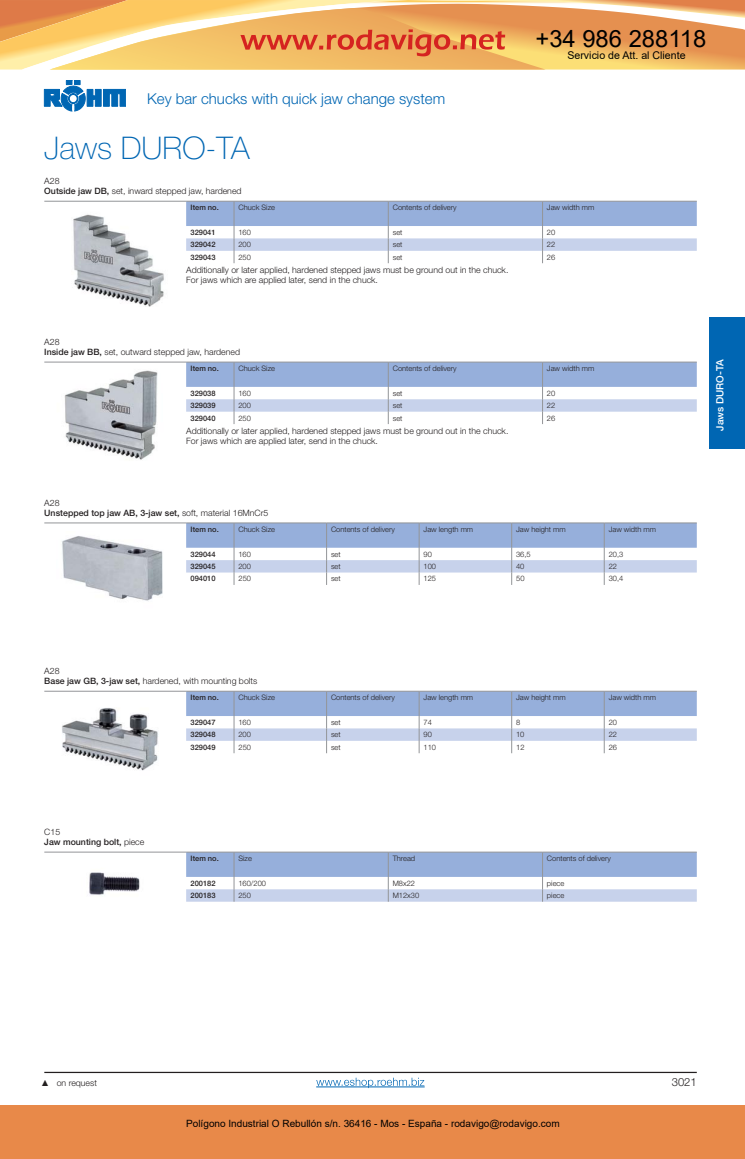
<style>
.page{position:relative;width:745px;height:1159px;background:#fff}
.page>*{position:absolute;margin:0;border:0;box-sizing:border-box;transform-origin:0 0}
.t1{font:100 31.25px "Helvetica Neue LT Std";color:#0066b3}
.t2{font:23.75px "Arial";color:#000}
.t3{font:300 15px "Helvetica Neue LT Std";color:#0066b3}
.t4{font:300 11.25px "Helvetica Neue LT Std";color:#231f20}
.t5{font:10.62px "Arial";color:#000}
.t6{font:10px "Arial";color:#000}
.t7{font:500 10px "Helvetica Neue LT Std";color:#fff}
.t8{font:300 8.75px/10px "Helvetica Neue LT Std";color:#231f20}
.t9{font:500 8.75px/10px "Helvetica Neue LT Std";color:#231f20}
.t10{font:300 7.5px "Helvetica Neue LT Std";color:#231f20}
.t11{font:500 7.5px "Helvetica Neue LT Std";color:#231f20}
.s1{font-weight:500}
.s2{font-weight:300}
</style>
<div class="page">
<svg style="left:44px;top:80px;width:82px;height:31px"></svg>
<div style="left:68px;top:94px;width:10px;height:10px;border:1px solid #0066b3;border-radius:50%"></div>
<div style="left:69px;top:94px;width:8px;height:9px;border:1px solid #0066b3;border-radius:50%"></div>
<hr style="left:44px;top:1072px;width:652px;height:1px;background:#231f20">
<div style="left:708px;top:317px;width:36px;height:131px;background:#0066b3"></div>
<hr style="left:44px;top:201px;width:142px;height:1px;background:#939598">
<svg style="left:186px;top:201px;width:510px;height:62px"></svg>
<hr style="left:44px;top:362px;width:142px;height:1px;background:#939598">
<svg style="left:186px;top:362px;width:510px;height:62px"></svg>
<hr style="left:44px;top:522px;width:142px;height:1px;background:#939598">
<hr style="left:186px;top:522px;width:140px;height:1px;background:#939598">
<hr style="left:326px;top:522px;width:93px;height:1px;background:#939598">
<hr style="left:419px;top:522px;width:92px;height:1px;background:#939598">
<hr style="left:511px;top:522px;width:93px;height:1px;background:#939598">
<hr style="left:604px;top:522px;width:92px;height:1px;background:#939598">
<svg style="left:186px;top:523px;width:510px;height:62px"></svg>
<hr style="left:44px;top:691px;width:142px;height:1px;background:#939598">
<svg style="left:186px;top:691px;width:510px;height:62px"></svg>
<hr style="left:44px;top:852px;width:142px;height:1px;background:#939598">
<svg style="left:186px;top:852px;width:510px;height:49px"></svg>
<svg style="left:316px;top:1077px;width:108px;height:11px"></svg>
<img style="left:73px;top:214px;width:91px;height:93px">
<img style="left:64px;top:370px;width:94px;height:90px">
<img style="left:62px;top:536px;width:101px;height:65px">
<img style="left:62px;top:708px;width:96px;height:63px">
<img style="left:89px;top:872px;width:51px;height:23px">
<div style="left:0;top:1105px;width:744px;height:54px;background:#e88949"></div>
<svg style="left:0;top:0;width:744px;height:70px;background:#f0b66e"></svg>
<h2 class="t2" style="left:535px;top:22px;width:172px">+34 986 288118</h2>
<h3 class="t3" style="left:147px;top:93px;width:299px">Key bar chucks with quick jaw change system</h3>
<h1 class="t1" style="left:44px;top:137px;width:207px">Jaws DURO-TA</h1>
<h3 class="t5" style="left:567px;top:48px;width:120px">Servicio de Att. al Cliente</h3>
<p class="t8" style="left:44px;top:177px;width:199px">A28<br><span class="s1">Outside jaw DB,</span> set, inward stepped jaw, hardened</p>
<p class="t11" style="left:190px;top:205px;width:30px">Item no.</p>
<p class="t10" style="left:238px;top:205px;width:38px">Chuck Size</p>
<p class="t10" style="left:392px;top:205px;width:65px">Contents of delivery</p>
<p class="t10" style="left:546px;top:205px;width:49px">Jaw width mm</p>
<p class="t11" style="left:190px;top:229px;width:27px">329041</p>
<p class="t10" style="left:238px;top:229px;width:14px">160</p>
<p class="t10" style="left:392px;top:229px;width:11px">set</p>
<p class="t10" style="left:546px;top:229px;width:10px">20</p>
<p class="t11" style="left:190px;top:242px;width:27px">329042</p>
<p class="t10" style="left:238px;top:242px;width:14px">200</p>
<p class="t10" style="left:392px;top:242px;width:11px">set</p>
<p class="t10" style="left:546px;top:242px;width:10px">22</p>
<p class="t11" style="left:190px;top:254px;width:27px">329043</p>
<p class="t10" style="left:238px;top:254px;width:14px">250</p>
<p class="t10" style="left:392px;top:254px;width:11px">set</p>
<p class="t10" style="left:546px;top:254px;width:10px">26</p>
<p class="t8" style="left:186px;top:266px;width:323px">Additionally or later applied, hardened stepped jaws must be ground out in the chuck.<br>For jaws which are applied later, send in the chuck.</p>
<p class="t8" style="left:44px;top:338px;width:197px">A28<br><span class="s1">Inside jaw BB,</span> set, outward stepped jaw, hardened</p>
<p class="t11" style="left:190px;top:366px;width:30px">Item no.</p>
<p class="t10" style="left:238px;top:366px;width:38px">Chuck Size</p>
<p class="t10" style="left:392px;top:366px;width:65px">Contents of delivery</p>
<p class="t10" style="left:546px;top:366px;width:49px">Jaw width mm</p>
<p class="t11" style="left:190px;top:390px;width:27px">329038</p>
<p class="t10" style="left:238px;top:390px;width:14px">160</p>
<p class="t10" style="left:392px;top:390px;width:11px">set</p>
<p class="t10" style="left:546px;top:390px;width:10px">20</p>
<p class="t11" style="left:190px;top:403px;width:27px">329039</p>
<p class="t10" style="left:238px;top:403px;width:14px">200</p>
<p class="t10" style="left:392px;top:403px;width:11px">set</p>
<p class="t10" style="left:546px;top:403px;width:10px">22</p>
<p class="t11" style="left:190px;top:415px;width:27px">329040</p>
<p class="t10" style="left:238px;top:415px;width:14px">250</p>
<p class="t10" style="left:392px;top:415px;width:11px">set</p>
<p class="t10" style="left:546px;top:415px;width:10px">26</p>
<p class="t8" style="left:186px;top:426px;width:323px">Additionally or later applied, hardened stepped jaws must be ground out in the chuck.<br>For jaws which are applied later, send in the chuck.</p>
<p class="t9" style="left:44px;top:498px;width:225px"><span class="s2">A28<br></span>Unstepped top jaw AB, 3-jaw set, <span class="s2">soft, material 16MnCr5</span></p>
<p class="t11" style="left:190px;top:526px;width:30px">Item no.</p>
<p class="t10" style="left:238px;top:526px;width:38px">Chuck Size</p>
<p class="t10" style="left:331px;top:526px;width:65px">Contents of delivery</p>
<p class="t10" style="left:423px;top:526px;width:51px">Jaw length mm</p>
<p class="t10" style="left:516px;top:526px;width:51px">Jaw height mm</p>
<p class="t10" style="left:608px;top:526px;width:49px">Jaw width mm</p>
<p class="t11" style="left:190px;top:551px;width:27px">329044</p>
<p class="t10" style="left:238px;top:551px;width:14px">160</p>
<p class="t10" style="left:331px;top:551px;width:11px">set</p>
<p class="t10" style="left:423px;top:551px;width:10px">90</p>
<p class="t10" style="left:516px;top:551px;width:16px">36,5</p>
<p class="t10" style="left:608px;top:551px;width:16px">20,3</p>
<p class="t11" style="left:190px;top:563px;width:27px">329045</p>
<p class="t10" style="left:238px;top:563px;width:14px">200</p>
<p class="t10" style="left:331px;top:563px;width:11px">set</p>
<p class="t10" style="left:423px;top:563px;width:14px">100</p>
<p class="t10" style="left:516px;top:563px;width:10px">40</p>
<p class="t10" style="left:608px;top:563px;width:10px">22</p>
<p class="t11" style="left:190px;top:576px;width:27px">094010</p>
<p class="t10" style="left:238px;top:576px;width:14px">250</p>
<p class="t10" style="left:331px;top:576px;width:11px">set</p>
<p class="t10" style="left:423px;top:576px;width:14px">125</p>
<p class="t10" style="left:516px;top:576px;width:10px">50</p>
<p class="t10" style="left:608px;top:576px;width:16px">30,4</p>
<h3 class="t7" style="left:715px;top:431px;width:73px;rotate:-90deg">Jaws DURO-TA</h3>
<p class="t8" style="left:44px;top:667px;width:214px">A28<br><span class="s1">Base jaw GB, 3-jaw set,</span> hardened, with mounting bolts</p>
<p class="t11" style="left:190px;top:695px;width:30px">Item no.</p>
<p class="t10" style="left:238px;top:695px;width:38px">Chuck Size</p>
<p class="t10" style="left:331px;top:695px;width:65px">Contents of delivery</p>
<p class="t10" style="left:423px;top:695px;width:51px">Jaw length mm</p>
<p class="t10" style="left:516px;top:695px;width:51px">Jaw height mm</p>
<p class="t10" style="left:608px;top:695px;width:49px">Jaw width mm</p>
<p class="t11" style="left:190px;top:719px;width:27px">329047</p>
<p class="t10" style="left:238px;top:719px;width:14px">160</p>
<p class="t10" style="left:331px;top:719px;width:11px">set</p>
<p class="t10" style="left:423px;top:719px;width:10px">74</p>
<p class="t10" style="left:516px;top:719px;width:6px">8</p>
<p class="t10" style="left:608px;top:719px;width:10px">20</p>
<p class="t11" style="left:190px;top:732px;width:27px">329048</p>
<p class="t10" style="left:238px;top:732px;width:14px">200</p>
<p class="t10" style="left:331px;top:732px;width:11px">set</p>
<p class="t10" style="left:423px;top:732px;width:10px">90</p>
<p class="t10" style="left:516px;top:732px;width:10px">10</p>
<p class="t10" style="left:608px;top:732px;width:10px">22</p>
<p class="t11" style="left:190px;top:744px;width:27px">329049</p>
<p class="t10" style="left:238px;top:744px;width:14px">250</p>
<p class="t10" style="left:331px;top:744px;width:11px">set</p>
<p class="t10" style="left:423px;top:744px;width:14px">110</p>
<p class="t10" style="left:516px;top:744px;width:10px">12</p>
<p class="t10" style="left:608px;top:744px;width:10px">26</p>
<p class="t9" style="left:44px;top:827px;width:101px"><span class="s2">C15<br></span>Jaw mounting bolt, <span class="s2">piece</span></p>
<p class="t11" style="left:190px;top:855px;width:30px">Item no.</p>
<p class="t10" style="left:238px;top:855px;width:15px">Size</p>
<p class="t10" style="left:392px;top:855px;width:24px">Thread</p>
<p class="t10" style="left:546px;top:855px;width:65px">Contents of delivery</p>
<p class="t11" style="left:190px;top:880px;width:27px">200182</p>
<p class="t10" style="left:238px;top:880px;width:29px">160/200</p>
<p class="t10" style="left:392px;top:880px;width:24px">M8x22</p>
<p class="t10" style="left:546px;top:880px;width:19px">piece</p>
<p class="t11" style="left:190px;top:893px;width:27px">200183</p>
<p class="t10" style="left:238px;top:893px;width:14px">250</p>
<p class="t10" style="left:392px;top:893px;width:28px">M12x30</p>
<p class="t10" style="left:546px;top:893px;width:19px">piece</p>
<p class="t8" style="left:57px;top:1078px;width:42px">on request</p>
<h3 class="t6" style="left:186px;top:1117px;width:375px">Polígono Industrial O Rebullón s/n. 36416 - Mos - España - rodavigo@rodavigo.com</h3>
<h3 class="t4" style="left:671px;top:1077px;width:27px">3021</h3>
</div>
